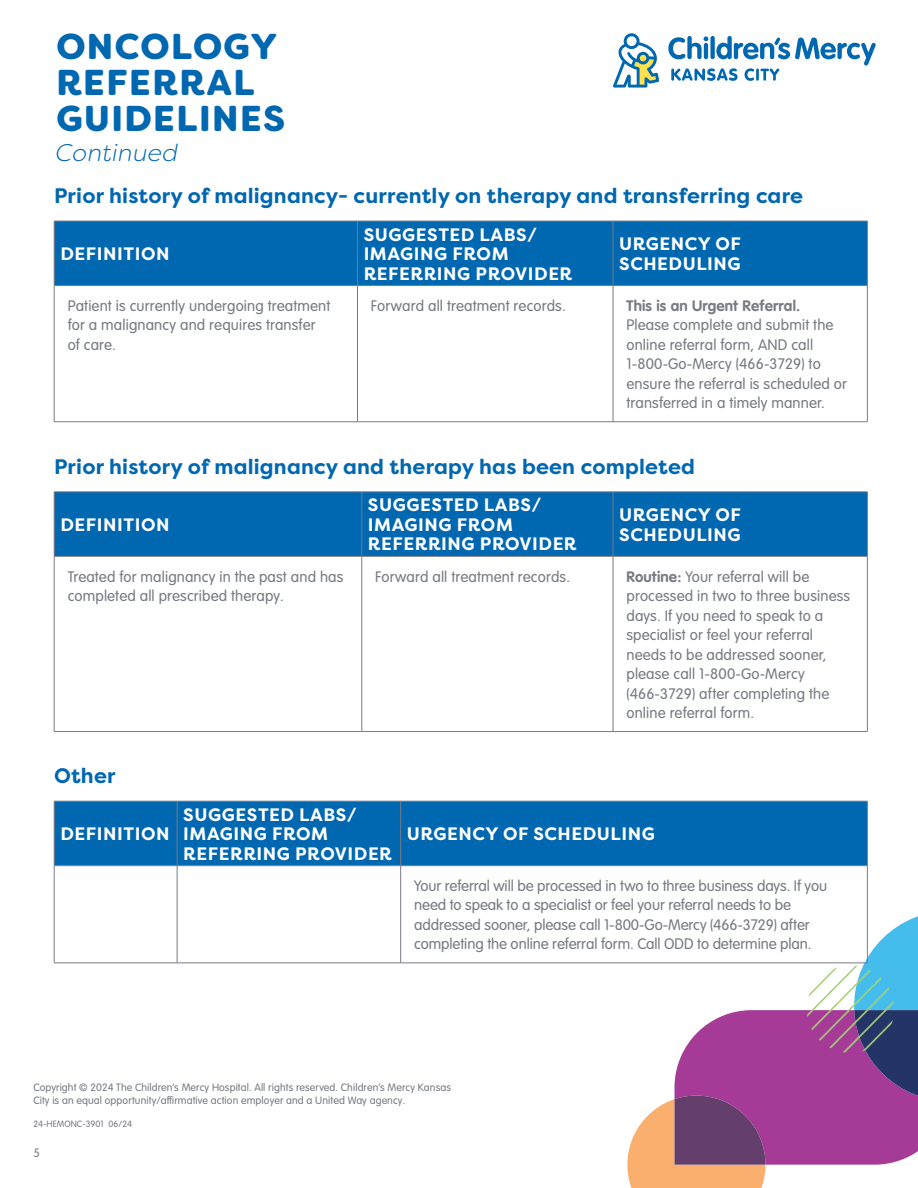
<style>
.page{position:relative;width:918px;height:1188px;background:#fff}
.page>*{position:absolute;margin:0;border:0;box-sizing:border-box;transform-origin:0 0}
.t1{font:900 36px/36px "Filson Soft";letter-spacing:.04em;color:#0067b1}
.t2{font:italic 300 24px "Filson Soft";letter-spacing:.02em;color:#0067b1}
.t3{font:700 21px "Filson Pro";letter-spacing:.01em;color:#0067b1}
.t4{font:700 18px/19.5px "Filson Pro";letter-spacing:.03em;color:#fff}
.t5{font:15px/19.5px "VAG Rounded Next";letter-spacing:.01em;color:#777b83}
.t6{font:700 15px "VAG Rounded Next";letter-spacing:.01em;color:#777b83}
.t7{font:12px "VAG Rounded Next";color:#777b83}
.t8{font:10.5px/12.6px "VAG Rounded Next";letter-spacing:.01em;color:#777b83}
.t9{font:9px "VAG Rounded Next";letter-spacing:.01em;color:#777b83}
.s1{font-weight:700}
</style>
<div class="page">
<svg style="left:627px;top:910px;width:291px;height:278px"></svg>
<img style="left:807px;top:966px;width:87px;height:87px;border-radius:44px">
<svg style="left:613px;top:33px;width:46px;height:55px"></svg>
<svg style="left:668px;top:36px;width:208px;height:45px"></svg>
<div style="left:55px;top:222px;width:812px;height:63px;background:#0067b1"></div>
<hr style="left:54px;top:221px;width:303px;height:1px;background:#777b83">
<hr style="left:54px;top:221px;width:1px;height:64px;background:#777b83">
<hr style="left:357px;top:221px;width:256px;height:1px;background:#777b83">
<hr style="left:357px;top:221px;width:1px;height:64px;background:#777b83">
<hr style="left:613px;top:221px;width:255px;height:1px;background:#777b83">
<hr style="left:613px;top:221px;width:1px;height:64px;background:#777b83">
<hr style="left:867px;top:221px;width:1px;height:64px;background:#777b83">
<hr style="left:54px;top:285px;width:303px;height:1px;background:#777b83">
<hr style="left:54px;top:286px;width:1px;height:136px;background:#777b83">
<hr style="left:357px;top:285px;width:256px;height:1px;background:#777b83">
<hr style="left:357px;top:286px;width:1px;height:136px;background:#777b83">
<hr style="left:613px;top:285px;width:255px;height:1px;background:#777b83">
<hr style="left:613px;top:286px;width:1px;height:136px;background:#777b83">
<hr style="left:867px;top:286px;width:1px;height:136px;background:#777b83">
<hr style="left:54px;top:421px;width:303px;height:1px;background:#777b83">
<hr style="left:357px;top:421px;width:256px;height:1px;background:#777b83">
<hr style="left:613px;top:421px;width:255px;height:1px;background:#777b83">
<div style="left:55px;top:493px;width:812px;height:63px;background:#0067b1"></div>
<hr style="left:54px;top:492px;width:308px;height:1px;background:#777b83">
<hr style="left:54px;top:492px;width:1px;height:64px;background:#777b83">
<hr style="left:362px;top:492px;width:251px;height:1px;background:#777b83">
<hr style="left:362px;top:492px;width:1px;height:64px;background:#777b83">
<hr style="left:613px;top:492px;width:255px;height:1px;background:#777b83">
<hr style="left:613px;top:492px;width:1px;height:64px;background:#777b83">
<hr style="left:867px;top:492px;width:1px;height:64px;background:#777b83">
<hr style="left:54px;top:556px;width:308px;height:1px;background:#777b83">
<hr style="left:54px;top:557px;width:1px;height:174px;background:#777b83">
<hr style="left:362px;top:556px;width:251px;height:1px;background:#777b83">
<hr style="left:362px;top:557px;width:1px;height:174px;background:#777b83">
<hr style="left:613px;top:556px;width:255px;height:1px;background:#777b83">
<hr style="left:613px;top:557px;width:1px;height:174px;background:#777b83">
<hr style="left:867px;top:557px;width:1px;height:174px;background:#777b83">
<hr style="left:54px;top:731px;width:308px;height:1px;background:#777b83">
<hr style="left:362px;top:731px;width:251px;height:1px;background:#777b83">
<hr style="left:613px;top:731px;width:255px;height:1px;background:#777b83">
<div style="left:55px;top:802px;width:812px;height:63px;background:#0067b1"></div>
<svg style="left:55px;top:866px;width:345px;height:97px"></svg>
<hr style="left:54px;top:801px;width:123px;height:1px;background:#777b83">
<hr style="left:54px;top:801px;width:1px;height:64px;background:#777b83">
<hr style="left:177px;top:801px;width:224px;height:1px;background:#777b83">
<hr style="left:177px;top:801px;width:1px;height:64px;background:#777b83">
<hr style="left:401px;top:801px;width:467px;height:1px;background:#777b83">
<hr style="left:400px;top:801px;width:1px;height:64px;background:#777b83">
<hr style="left:867px;top:801px;width:1px;height:64px;background:#777b83">
<hr style="left:54px;top:865px;width:123px;height:1px;background:#777b83">
<hr style="left:54px;top:866px;width:1px;height:97px;background:#777b83">
<hr style="left:177px;top:865px;width:224px;height:1px;background:#777b83">
<hr style="left:177px;top:866px;width:1px;height:97px;background:#777b83">
<hr style="left:401px;top:865px;width:467px;height:1px;background:#777b83">
<hr style="left:400px;top:866px;width:1px;height:97px;background:#777b83">
<hr style="left:867px;top:866px;width:1px;height:97px;background:#777b83">
<hr style="left:54px;top:963px;width:123px;height:1px;background:#777b83">
<hr style="left:177px;top:963px;width:224px;height:1px;background:#777b83">
<hr style="left:401px;top:963px;width:467px;height:1px;background:#777b83">
<h1 class="t1" style="left:56px;top:29px;width:231px">ONCOLOGY<br>REFERRAL<br>GUIDELINES</h1>
<h2 class="t2" style="left:56px;top:138px;width:124px">Continued</h2>
<h3 class="t3" style="left:54px;top:182px;width:751px">Prior history of malignancy- currently on therapy and transferring care</h3>
<p class="t4" style="left:60px;top:244px;width:111px">DEFINITION</p>
<p class="t4" style="left:364px;top:225px;width:210px">SUGGESTED LABS/<br>IMAGING FROM<br>REFERRING PROVIDER</p>
<p class="t4" style="left:619px;top:235px;width:123px">URGENCY OF<br>SCHEDULING</p>
<p class="t5" style="left:68px;top:296px;width:264px">Patient is currently undergoing treatment for a malignancy and requires transfer of care.</p>
<p class="t5" style="left:371px;top:296px;width:196px">Forward all treatment records.</p>
<p class="t6" style="left:626px;top:296px;width:175px">This is an Urgent Referral.</p>
<p class="t5" style="left:626px;top:316px;width:222px">Please complete and submit the online referral form, AND call<br>1-800-Go-Mercy (466-3729) to ensure the referral is scheduled or transferred in a timely manner.</p>
<h3 class="t3" style="left:54px;top:453px;width:643px">Prior history of malignancy and therapy has been completed</h3>
<p class="t4" style="left:60px;top:515px;width:111px">DEFINITION</p>
<p class="t4" style="left:368px;top:496px;width:210px">SUGGESTED LABS/<br>IMAGING FROM<br>REFERRING PROVIDER</p>
<p class="t4" style="left:619px;top:505px;width:123px">URGENCY OF<br>SCHEDULING</p>
<p class="t5" style="left:68px;top:567px;width:277px">Treated for malignancy in the past and has completed all prescribed therapy.</p>
<p class="t5" style="left:375px;top:567px;width:196px">Forward all treatment records.</p>
<p class="t5" style="left:626px;top:567px;width:225px"><span class="s1">Routine:</span> Your referral will be processed in two to three business days. If you need to speak to a specialist or feel your referral needs to be addressed sooner, please call 1-800-Go-Mercy (466-3729) after completing the online referral form.</p>
<h3 class="t3" style="left:54px;top:762px;width:63px">Other</h3>
<p class="t4" style="left:60px;top:824px;width:111px">DEFINITION</p>
<p class="t4" style="left:183px;top:805px;width:210px">SUGGESTED LABS/<br>IMAGING FROM<br>REFERRING PROVIDER</p>
<p class="t4" style="left:407px;top:824px;width:250px">URGENCY OF SCHEDULING</p>
<p class="t5" style="left:414px;top:876px;width:415px">Your referral will be processed in two to three business days. If you need to speak to a specialist or feel your referral needs to be addressed sooner, please call 1-800-Go-Mercy (466-3729) after completing the online referral form. Call ODD to determine plan.</p>
<p class="t8" style="left:33px;top:1081px;width:419px">Copyright © 2024 The Children’s Mercy Hospital. All rights reserved. Children’s Mercy Kansas<br>City is an equal opportunity/affirmative action employer and a United Way agency.</p>
<p class="t9" style="left:33px;top:1118px;width:100px">24-HEMONC-3901 06/24</p>
<p class="t7" style="left:33px;top:1146px;width:8px">5</p>
</div>
